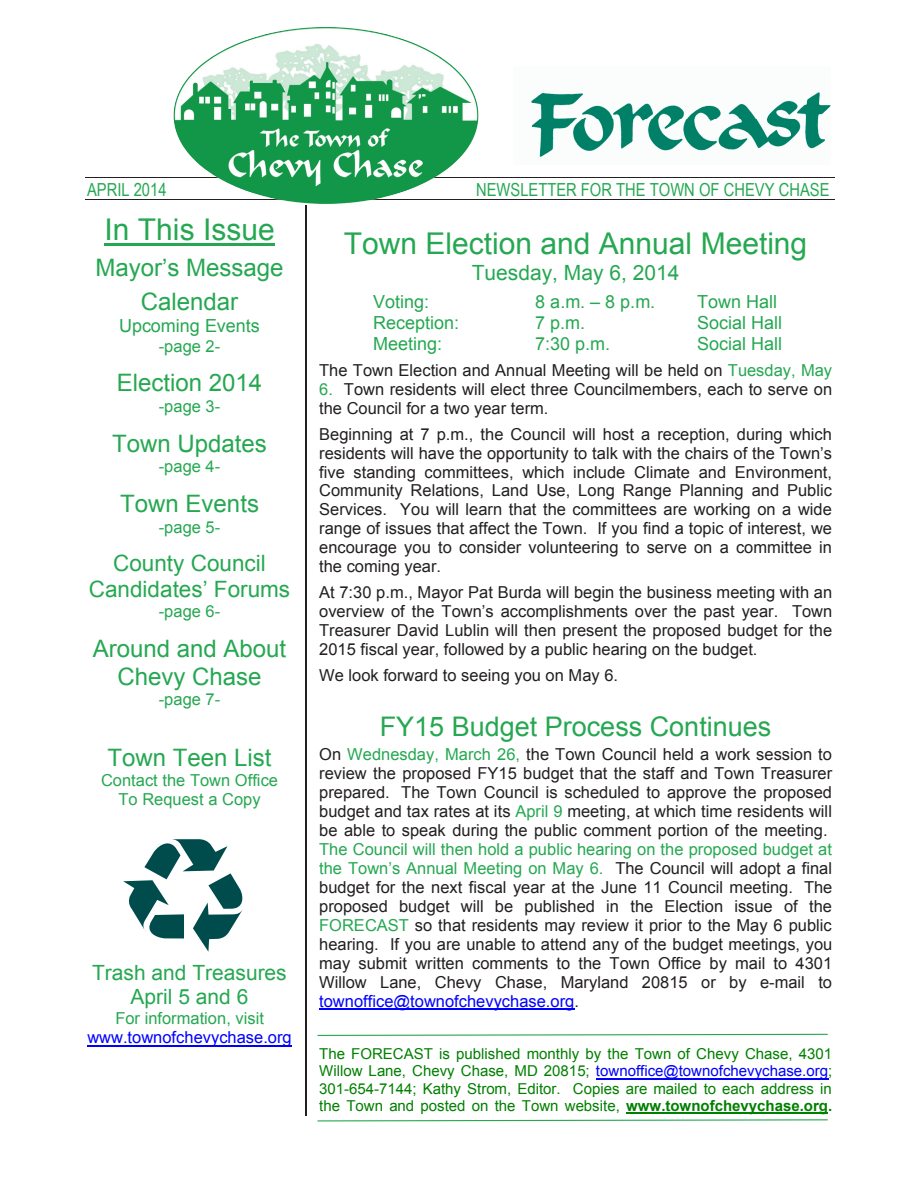
<style>
.page{position:relative;width:918px;height:1188px;background:#fff}
.page>*{position:absolute;margin:0;border:0;box-sizing:border-box;transform-origin:0 0}
.t1{font:30px "Arial";color:#25a851}
.t2{font:27px "Arial";color:#25a851}
.t3{font:24px/34.5px "Arial";color:#25a851;text-align:center}
.t4{font:22.5px/25.8px "Arial";color:#25a851;text-align:center}
.t5{font:21px/24.2px "Arial";color:#25a851;text-align:center}
.t6{font:18px "Arial";color:#25a851}
.t7{font:18px "Arial Narrow";color:#25a851}
.t8{font:16.5px/18.9px "Arial";color:#231f20}
.t9{font:16.5px/18.9px "Arial";color:#25a851;text-align:center}
.t10{font:16.5px/19px "Arial";color:#00f;text-align:center}
.t11{font:15px/17.2px "Arial";color:#008000;text-align:justify}
.s1{color:#25a851}
.s2{color:#00f}
.s3{font-weight:700}
</style>
<div class="page">
<img style="left:531px;top:92px;width:299px;height:65px">
<svg style="left:123px;top:839px;width:120px;height:113px"></svg>
<hr style="left:85px;top:177px;width:749px;height:1px;background:#231f20">
<hr style="left:85px;top:200px;width:749px;height:1px;background:#231f20">
<hr style="left:105px;top:243px;width:170px;height:2px;background:#25a851">
<hr style="left:87px;top:1045px;width:205px;height:1px;background:#00f">
<hr style="left:319px;top:1009px;width:256px;height:1px;background:#00f">
<hr style="left:596px;top:1078px;width:232px;height:1px;background:#00f">
<hr style="left:626px;top:1112px;width:202px;height:2px;background:#008000">
<hr style="left:305px;top:205px;width:1px;height:911px;background:#231f20">
<svg style="left:317px;top:1033px;width:511px;height:3px"></svg>
<svg style="left:317px;top:1119px;width:511px;height:3px"></svg>
<img style="left:171px;top:27px;width:313px;height:182px">
<p class="t7" style="left:87px;top:176px;width:81px">APRIL 2014</p>
<p class="t7" style="left:476px;top:176px;width:355px">NEWSLETTER FOR THE TOWN OF CHEVY CHASE</p>
<p class="t1" style="left:105px;top:210px;width:172px">In This Issue</p>
<p class="t3" style="left:96px;top:250px;width:190px">Mayor’s Message<br>Calendar</p>
<p class="t6" style="left:119px;top:314px;width:142px">Upcoming Events</p>
<p class="t9" style="left:159px;top:337px;width:63px">-page 2-</p>
<p class="t3" style="left:117px;top:366px;width:147px">Election 2014</p>
<p class="t9" style="left:159px;top:397px;width:63px">-page 3-</p>
<p class="t3" style="left:112px;top:426px;width:156px">Town Updates</p>
<p class="t9" style="left:159px;top:457px;width:63px">-page 4-</p>
<p class="t3" style="left:120px;top:487px;width:140px">Town Events</p>
<p class="t9" style="left:159px;top:518px;width:63px">-page 5-</p>
<p class="t4" style="left:89px;top:551px;width:203px">County Council<br>Candidates’ Forums</p>
<p class="t9" style="left:159px;top:602px;width:63px">-page 6-</p>
<p class="t3" style="left:93px;top:635px;width:195px;line-height:27.6px">Around and About<br>Chevy Chase</p>
<p class="t9" style="left:159px;top:690px;width:63px">-page 7-</p>
<p class="t3" style="left:108px;top:740px;width:165px">Town Teen List</p>
<p class="t9" style="left:101px;top:771px;width:179px">Contact the Town Office<br>To Request a Copy</p>
<p class="t1" style="left:344px;top:224px;width:465px">Town Election and Annual Meeting</p>
<p class="t5" style="left:472px;top:261px;width:209px">Tuesday, May 6, 2014</p>
<p class="t6" style="left:373px;top:290px;width:58px">Voting:</p>
<p class="t6" style="left:535px;top:290px;width:122px">8 a.m. – 8 p.m.</p>
<p class="t6" style="left:697px;top:290px;width:82px">Town Hall</p>
<p class="t6" style="left:373px;top:311px;width:88px">Reception:</p>
<p class="t6" style="left:535px;top:311px;width:52px">7 p.m.</p>
<p class="t6" style="left:697px;top:311px;width:87px">Social Hall</p>
<p class="t6" style="left:373px;top:331px;width:71px">Meeting:</p>
<p class="t6" style="left:535px;top:331px;width:77px">7:30 p.m.</p>
<p class="t6" style="left:697px;top:331px;width:87px">Social Hall</p>
<p class="t8" style="left:319px;top:361px;width:515px">The Town Election and Annual Meeting will be held on <span class="s1">Tuesday, May</span></p>
<p class="t8" style="left:319px;top:380px;width:514px"><span class="s1">6.</span> Town residents will elect three Councilmembers, each to serve on the Council for a two year term.</p>
<p class="t8" style="left:319px;top:424px;width:514px;text-align:justify">Beginning at 7 p.m., the Council will host a reception, during which residents will have the opportunity to talk with the chairs of the Town’s five standing committees, which include Climate and Environment, Community Relations, Land Use, Long Range Planning and Public Services. You will learn that the committees are working on a wide range of issues that affect the Town. If you find a topic of interest, we encourage you to consider volunteering to serve on a committee in the coming year.</p>
<p class="t8" style="left:319px;top:583px;width:515px;text-align:justify">At 7:30 p.m., Mayor Pat Burda will begin the business meeting with an overview of the Town’s accomplishments over the past year. Town Treasurer David Lublin will then present the proposed budget for the 2015 fiscal year, followed by a public hearing on the budget.</p>
<p class="t8" style="left:319px;top:666px;width:300px">We look forward to seeing you on May 6.</p>
<p class="t2" style="left:380px;top:709px;width:393px">FY15 Budget Process Continues</p>
<p class="t8" style="left:319px;top:745px;width:515px">On <span class="s1">Wednesday, March 26,</span> the Town Council held a work session to review the proposed FY15 budget that the staff and Town Treasurer prepared. The Town Council is scheduled to approve the proposed budget and tax rates at its <span class="s1">April 9</span> meeting, at which time residents will be able to speak during the public comment portion of the meeting.<br><span class="s1">The Council will then hold a public hearing on the proposed budget at the Town’s Annual Meeting on May 6.</span> The Council will adopt a final budget for the next fiscal year at the June 11 Council meeting. The proposed budget will be published in the Election issue of the <span class="s1">FORECAST</span> so that residents may review it prior to the May 6 public hearing. If you are unable to attend any of the budget meetings, you may submit written comments to the Town Office by mail to 4301<br>Willow Lane, Chevy Chase, Maryland 20815 or by e-mail to <span class="s2">townoffice@townofchevychase.org</span>.</p>
<p class="t11" style="left:319px;top:1045px;width:515px">The FORECAST is published monthly by the Town of Chevy Chase, 4301<br>Willow Lane, Chevy Chase, MD 20815; <span class="s2">townoffice@townofchevychase.org</span>; 301-654-7144; Kathy Strom, Editor. Copies are mailed to each address in the Town and posted on the Town website, <span class="s3">www.townofchevychase.org.</span></p>
<p class="t5" style="left:92px;top:961px;width:196px">Trash and Treasures<br>April 5 and 6</p>
<p class="t10" style="left:87px;top:1009px;width:206px"><span class="s1">For information, visit </span>www.townofchevychase.org</p>
</div>
